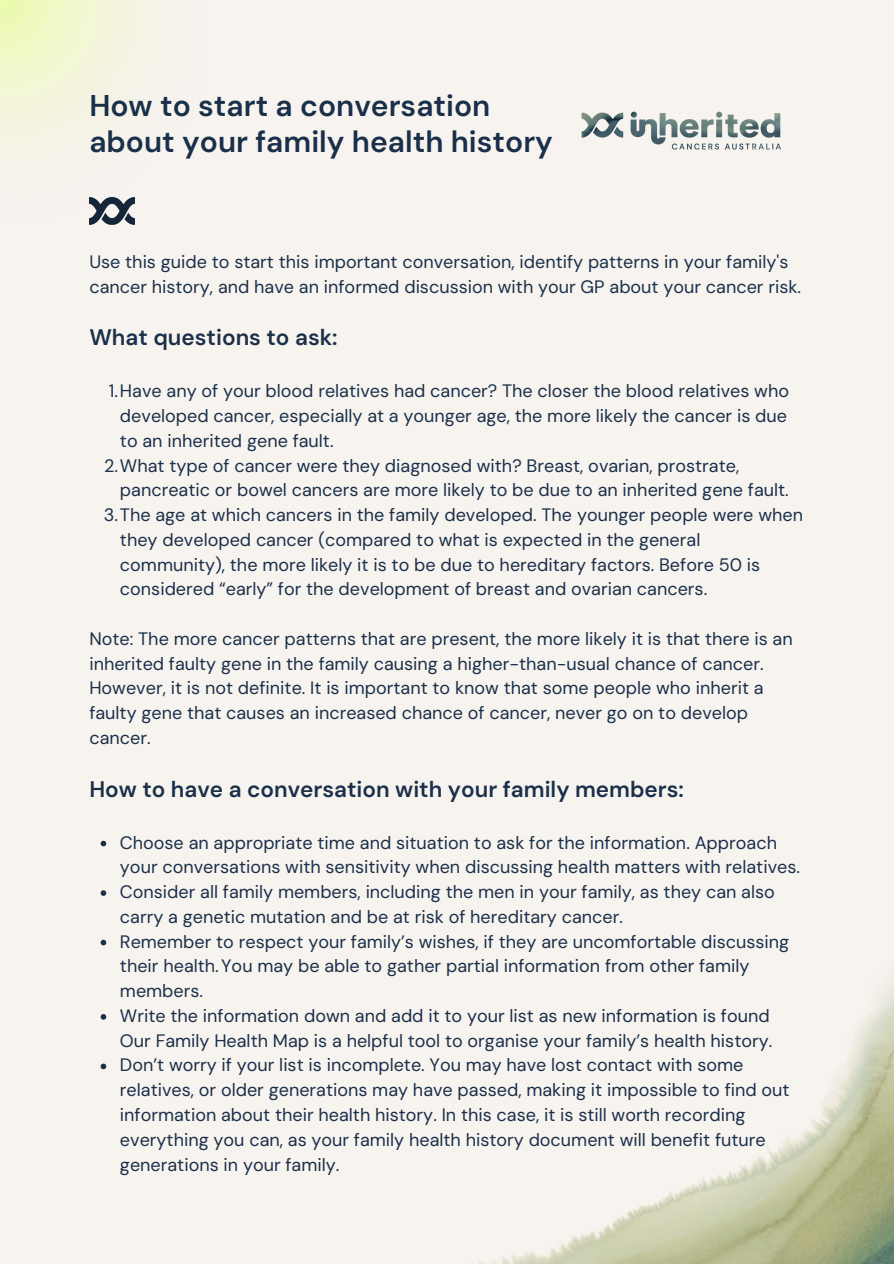
<style>
.page{position:relative;width:894px;height:1264px;background:#fff}
.page>*{position:absolute;margin:0;border:0;box-sizing:border-box;transform-origin:0 0}
.t1{font:600 30px/36px "DM Sans";color:#1a2f49}
.t2{font:600 22.5px "DM Sans";color:#1a2f49}
.t3{font:18px/24.8px "DM Sans";color:#1a2f49}
</style>
<div class="page">
<div style="left:0;top:0;width:893px;height:1263px;background:#f7f3ef"></div>
<img style="left:0;top:0;width:147px;height:225px">
<img style="left:89px;top:197px;width:45px;height:27px">
<img style="left:473px;top:981px;width:420px;height:282px">
<img style="left:581px;top:111px;width:200px;height:39px">
<svg style="left:101px;top:840px;width:5px;height:6px"></svg>
<svg style="left:101px;top:890px;width:5px;height:5px"></svg>
<svg style="left:101px;top:939px;width:5px;height:6px"></svg>
<svg style="left:101px;top:1014px;width:5px;height:5px"></svg>
<svg style="left:101px;top:1063px;width:5px;height:6px"></svg>
<p class="t1" style="left:89px;top:88px;width:465px">How to start a conversation about your family health history</p>
<h2 class="t3" style="left:89px;top:249px;width:713px">Use this guide to start this important conversation, identify patterns in your family's cancer history, and have an informed discussion with your GP about your cancer risk.</h2>
<p class="t2" style="left:89px;top:323px;width:250px">What questions to ask:</p>
<p class="t3" style="left:120px;top:379px;width:670px;text-align:justify;text-indent:-11px">1.Have any of your blood relatives had cancer? The closer the blood relatives who developed cancer, especially at a younger age, the more likely the cancer is due to an inherited gene fault.</p>
<p class="t3" style="left:120px;top:453px;width:670px;text-indent:-16px">2.What type of cancer were they diagnosed with? Breast, ovarian, prostrate, pancreatic or bowel cancers are more likely to be due to an inherited gene fault.</p>
<p class="t3" style="left:120px;top:502px;width:684px;text-indent:-16px">3.The age at which cancers in the family developed. The younger people were when they developed cancer (compared to what is expected in the general community), the more likely it is to be due to hereditary factors. Before 50 is considered “early” for the development of breast and ovarian cancers.</p>
<h2 class="t3" style="left:89px;top:626px;width:704px">Note: The more cancer patterns that are present, the more likely it is that there is an inherited faulty gene in the family causing a higher-than-usual chance of cancer.<br>However, it is not definite. It is important to know that some people who inherit a faulty gene that causes an increased chance of cancer, never go on to develop cancer.</h2>
<p class="t2" style="left:89px;top:774px;width:596px">How to have a conversation with your family members:</p>
<p class="t3" style="left:120px;top:830px;width:681px">Choose an appropriate time and situation to ask for the information. Approach your conversations with sensitivity when discussing health matters with relatives.</p>
<p class="t3" style="left:120px;top:879px;width:656px">Consider all family members, including the men in your family, as they can also carry a genetic mutation and be at risk of hereditary cancer.</p>
<p class="t3" style="left:120px;top:929px;width:670px">Remember to respect your family’s wishes, if they are uncomfortable discussing their health.You may be able to gather partial information from other family members.</p>
<p class="t3" style="left:120px;top:1003px;width:653px">Write the information down and add it to your list as new information is found<br>Our Family Health Map is a helpful tool to organise your family’s health history.</p>
<p class="t3" style="left:120px;top:1052px;width:671px">Don’t worry if your list is incomplete. You may have lost contact with some relatives, or older generations may have passed, making it impossible to find out information about their health history. In this case, it is still worth recording everything you can, as your family health history document will benefit future generations in your family.</p>
</div>
